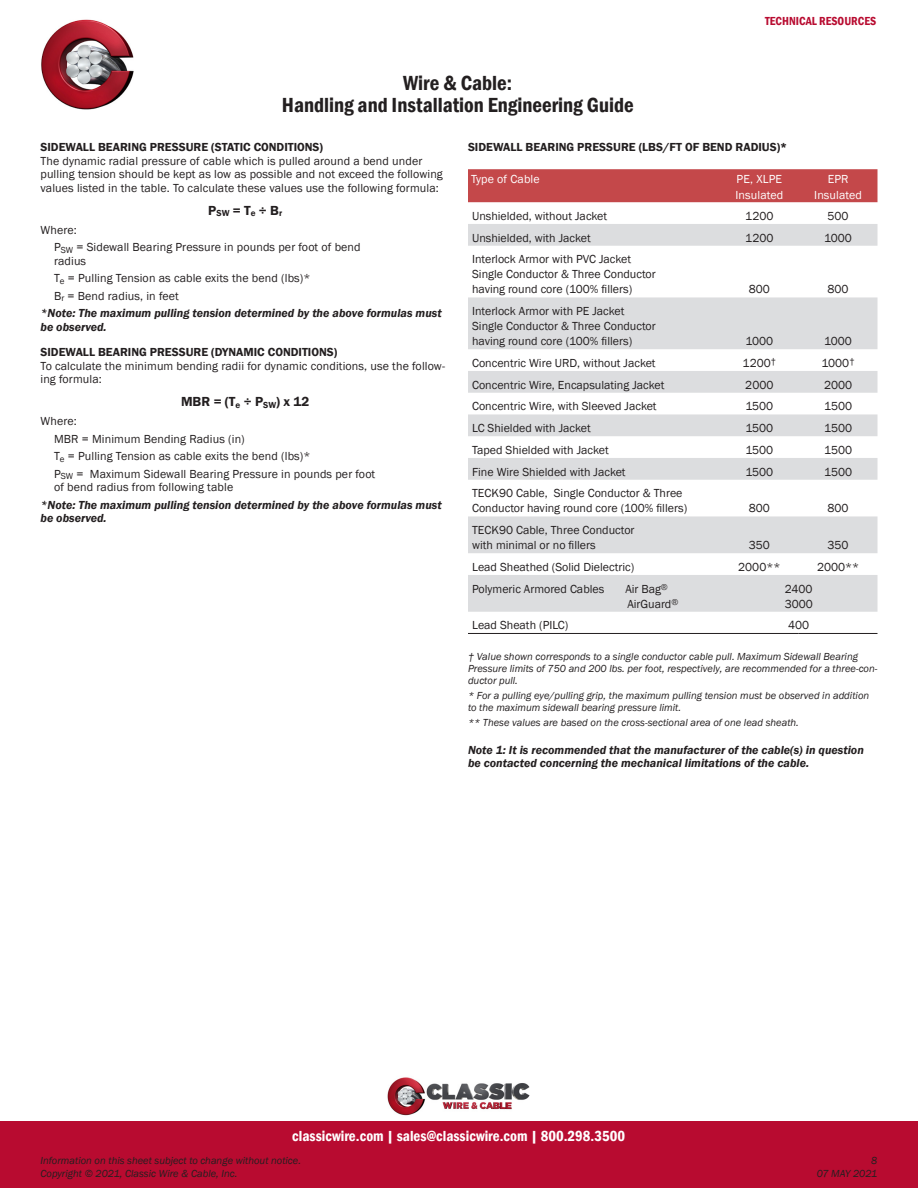
<style>
.page{position:relative;width:918px;height:1188px;background:#fff}
.page>*{position:absolute;margin:0;border:0;box-sizing:border-box;transform-origin:0 0}
.t1{font:600 condensed 21px/22.5px "Franklin Gothic";color:#231f20;text-align:center}
.t2{font:600 condensed 15px "Franklin Gothic";color:#fff}
.Handling_Formula{font:600 13.5px "Franklin Gothic";color:#231f20}
.Table_body_left{font:12px/15px "Franklin Gothic";color:#231f20}
.Handling_Paragraphs{font:12px/13.5px "Franklin Gothic";letter-spacing:.01em;color:#231f20}
.Handling_Paragraphs-2{font:italic 600 12px/13.5px "Franklin Gothic";color:#231f20}
.Normal_Head{font:600 12px "Franklin Gothic";color:#231f20}
.Table_Body{font:12px/15px "Franklin Gothic";color:#231f20}
.Table_Head{font:12px "Franklin Gothic";letter-spacing:.01em;color:#fff}
.t3{font:600 condensed 12px "Franklin Gothic";color:#b80b30}
.Footnotes{font:italic 10.5px/12px "Franklin Gothic";color:#231f20}
</style>
<div class="page">
<img style="left:387px;top:1077px;width:143px;height:39px">
<div style="left:0;top:1121px;width:918px;height:67px;background:#b80b30"></div>
<img style="left:41px;top:19px;width:93px;height:91px">
<div style="left:468px;top:169px;width:410px;height:33px;background:#c4484a"></div>
<svg style="left:468px;top:224px;width:410px;height:388px;fill:#dcdddf"></svg>
<hr style="left:468px;top:633px;width:252px;height:1px;background:#231f20">
<hr style="left:720px;top:633px;width:79px;height:1px;background:#231f20">
<hr style="left:799px;top:633px;width:79px;height:1px;background:#231f20">
<h1 class="t1" style="left:282px;top:71px;width:353px">Wire &amp; Cable:<br>Handling and Installation Engineering Guide</h1>
<p class="t3" style="left:765px;top:13px;width:113px">TECHNICAL RESOURCES</p>
<p class="Normal_Head" style="left:40px;top:140px;width:284px">SIDEWALL BEARING PRESSURE (STATIC CONDITIONS)</p>
<p class="Handling_Paragraphs" style="left:40px;top:154px;width:404px">The dynamic radial pressure of cable which is pulled around a bend under pulling tension should be kept as low as possible and not exceed the following values listed in the table. To calculate these values use the following formula:</p>
<p class="Handling_Formula" style="left:208px;top:202px;width:75px">P<sub>SW</sub> = T<sub>e</sub> ÷ B<sub>r</sub></p>
<p class="Handling_Paragraphs" style="left:40px;top:223px;width:38px">Where:</p>
<p class="Handling_Paragraphs" style="left:54px;top:241px;width:308px">P<sub>SW</sub> = Sidewall Bearing Pressure in pounds per foot of bend radius</p>
<p class="Handling_Paragraphs" style="left:54px;top:272px;width:258px">T<sub>e</sub> = Pulling Tension as cable exits the bend (lbs)*</p>
<p class="Handling_Paragraphs" style="left:54px;top:289px;width:126px">B<sub>r</sub> = Bend radius, in feet</p>
<p class="Handling_Paragraphs-2" style="left:40px;top:306px;width:403px">*Note: The maximum pulling tension determined by the above formulas must be observed.</p>
<p class="Normal_Head" style="left:40px;top:345px;width:298px">SIDEWALL BEARING PRESSURE (DYNAMIC CONDITIONS)</p>
<p class="Handling_Paragraphs" style="left:40px;top:359px;width:406px">To calculate the minimum bending radii for dynamic conditions, use the follow&shy;ing formula:</p>
<p class="Handling_Formula" style="left:181px;top:394px;width:130px">MBR = (T<sub>e</sub> ÷ P<sub>SW</sub>) x 12</p>
<p class="Handling_Paragraphs" style="left:40px;top:415px;width:38px">Where:</p>
<p class="Handling_Paragraphs" style="left:54px;top:432px;width:192px">MBR = Minimum Bending Radius (in)</p>
<p class="Handling_Paragraphs" style="left:54px;top:450px;width:258px">T<sub>e</sub> = Pulling Tension as cable exits the bend (lbs)*</p>
<p class="Handling_Paragraphs" style="left:54px;top:467px;width:323px">P<sub>SW</sub> = Maximum Sidewall Bearing Pressure in pounds per foot of bend radius from following table</p>
<p class="Handling_Paragraphs-2" style="left:40px;top:498px;width:403px">*Note: The maximum pulling tension determined by the above formulas must be observed.</p>
<p class="Normal_Head" style="left:468px;top:140px;width:321px">SIDEWALL BEARING PRESSURE (LBS/FT OF BEND RADIUS)*</p>
<p class="Table_Head" style="left:471px;top:171px;width:70px">Type of Cable</p>
<p class="Table_Head" style="left:737px;top:171px;width:47px">PE, XLPE</p>
<p class="Table_Head" style="left:828px;top:171px;width:22px">EPR</p>
<p class="Table_Head" style="left:735px;top:188px;width:49px">Insulated</p>
<p class="Table_Head" style="left:814px;top:188px;width:49px">Insulated</p>
<p class="Table_body_left" style="left:472px;top:209px;width:137px">Unshielded, without Jacket</p>
<p class="Table_Body" style="left:745px;top:209px;width:30px">1200</p>
<p class="Table_Body" style="left:828px;top:209px;width:23px">500</p>
<p class="Table_body_left" style="left:472px;top:230px;width:120px">Unshielded, with Jacket</p>
<p class="Table_Body" style="left:745px;top:230px;width:30px">1200</p>
<p class="Table_Body" style="left:824px;top:230px;width:29px">1000</p>
<p class="Table_body_left" style="left:472px;top:252px;width:185px">Interlock Armor with PVC Jacket<br>Single Conductor &amp; Three Conductor having round core (100% fillers)</p>
<p class="Table_Body" style="left:749px;top:282px;width:23px">800</p>
<p class="Table_Body" style="left:828px;top:282px;width:23px">800</p>
<p class="Table_body_left" style="left:472px;top:304px;width:185px">Interlock Armor with PE Jacket<br>Single Conductor &amp; Three Conductor having round core (100% fillers)</p>
<p class="Table_Body" style="left:745px;top:334px;width:29px">1000</p>
<p class="Table_Body" style="left:824px;top:334px;width:29px">1000</p>
<p class="Table_body_left" style="left:472px;top:356px;width:185px">Concentric Wire URD, without Jacket</p>
<p class="Table_Body" style="left:743px;top:356px;width:35px">1200<sup>†</sup></p>
<p class="Table_Body" style="left:822px;top:356px;width:35px">1000<sup>†</sup></p>
<p class="Table_body_left" style="left:472px;top:377px;width:194px">Concentric Wire, Encapsulating Jacket</p>
<p class="Table_Body" style="left:745px;top:377px;width:30px">2000</p>
<p class="Table_Body" style="left:824px;top:377px;width:30px">2000</p>
<p class="Table_body_left" style="left:472px;top:399px;width:186px">Concentric Wire, with Sleeved Jacket</p>
<p class="Table_Body" style="left:745px;top:399px;width:29px">1500</p>
<p class="Table_Body" style="left:824px;top:399px;width:29px">1500</p>
<p class="Table_body_left" style="left:472px;top:421px;width:120px">LC Shielded with Jacket</p>
<p class="Table_Body" style="left:745px;top:421px;width:29px">1500</p>
<p class="Table_Body" style="left:824px;top:421px;width:29px">1500</p>
<p class="Table_body_left" style="left:472px;top:443px;width:138px">Taped Shielded with Jacket</p>
<p class="Table_Body" style="left:745px;top:443px;width:29px">1500</p>
<p class="Table_Body" style="left:824px;top:443px;width:29px">1500</p>
<p class="Table_body_left" style="left:472px;top:464px;width:155px">Fine Wire Shielded with Jacket</p>
<p class="Table_Body" style="left:745px;top:464px;width:29px">1500</p>
<p class="Table_Body" style="left:824px;top:464px;width:29px">1500</p>
<p class="Table_body_left" style="left:472px;top:486px;width:217px">TECK90 Cable, Single Conductor &amp; Three<br>Conductor having round core (100% fillers)</p>
<p class="Table_Body" style="left:749px;top:501px;width:23px">800</p>
<p class="Table_Body" style="left:828px;top:501px;width:23px">800</p>
<p class="Table_body_left" style="left:472px;top:523px;width:164px">TECK90 Cable, Three Conductor with minimal or no fillers</p>
<p class="Table_Body" style="left:749px;top:538px;width:23px">350</p>
<p class="Table_Body" style="left:828px;top:538px;width:23px">350</p>
<p class="Table_body_left" style="left:472px;top:560px;width:164px">Lead Sheathed (Solid Dielectric)</p>
<p class="Table_Body" style="left:738px;top:560px;width:44px">2000**</p>
<p class="Table_Body" style="left:817px;top:560px;width:44px">2000**</p>
<p class="Table_body_left" style="left:472px;top:581px;width:134px">Polymeric Armored Cables</p>
<p class="Table_body_left" style="left:625px;top:581px;width:54px">Air Bag<sup>®<br></sup>AirGuard<sup>®</sup></p>
<p class="Table_Body" style="left:785px;top:581px;width:30px">2400<br>3000</p>
<p class="Table_body_left" style="left:472px;top:618px;width:98px">Lead Sheath (PILC)</p>
<p class="Table_Body" style="left:788px;top:618px;width:23px">400</p>
<p class="Footnotes" style="left:468px;top:651px;width:411px">† Value shown corresponds to a single conductor cable pull. Maximum Sidewall Bearing<br>Pressure limits of 750 and 200 lbs. per foot, respectively, are recommended for a three-con&shy;ductor pull.</p>
<p class="Footnotes" style="left:468px;top:690px;width:403px">* For a pulling eye/pulling grip, the maximum pulling tension must be observed in addition to the maximum sidewall bearing pressure limit.</p>
<p class="Footnotes" style="left:468px;top:716px;width:332px">** These values are based on the cross-sectional area of one lead sheath.</p>
<p class="Handling_Paragraphs-2" style="left:468px;top:743px;width:397px">Note 1: It is recommended that the manufacturer of the cable(s) in question be contacted concerning the mechanical limitations of the cable.</p>
<p class="t2" style="left:292px;top:1126px;width:334px">classicwire.com | sales@classicwire.com | 800.298.3500</p>
<p class="Footnotes" style="left:41px;top:1155px;width:262px">Information on this sheet subject to change without notice.</p>
<p class="Footnotes" style="left:871px;top:1155px;width:8px">8</p>
<p class="Footnotes" style="left:41px;top:1168px;width:198px">Copyright © 2021, Classic Wire &amp; Cable, Inc.</p>
<p class="Footnotes" style="left:817px;top:1168px;width:62px">07 MAY 2021</p>
</div>
